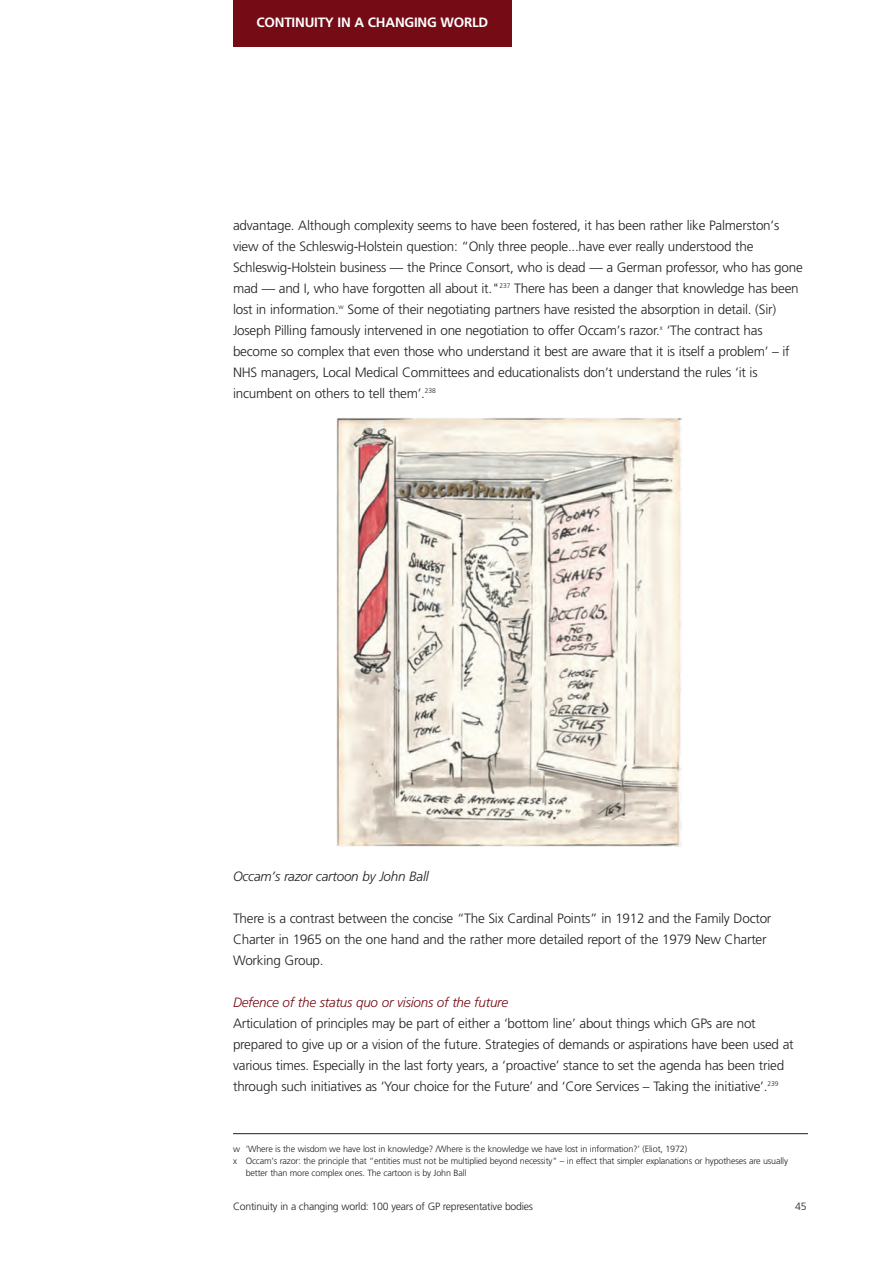
<style>
.page{position:relative;width:893px;height:1263px;background:#fff}
.page>*{position:absolute;margin:0;border:0;box-sizing:border-box;transform-origin:0 0}
.t1{font:300 13.5px/21px "Frutiger";letter-spacing:-.02em;color:#231f20}
.t2{font:italic 300 13.5px "Frutiger";letter-spacing:-.02em;color:#750c15}
.t3{font:italic 300 13.5px "Frutiger";letter-spacing:-.02em;color:#231f20}
.t4{font:700 13.5px "Frutiger";letter-spacing:-.02em;color:#fff}
.t5{font:300 10.5px "Frutiger";letter-spacing:-.025em;color:#231f20}
.t6{font:300 9px "Frutiger";letter-spacing:-.02em;color:#231f20}
</style>
<div class="page">
<div style="left:233px;top:0;width:279px;height:47px;background:#750c15"></div>
<img style="left:336px;top:417px;width:345px;height:430px">
<hr style="left:233px;top:1133px;width:575px;height:1px;background:#231f20">
<p class="t4" style="left:257px;top:17px;width:233px">CONTINUITY IN A CHANGING WORLD</p>
<p class="t1" style="left:233px;top:216px;width:571px">advantage. Although complexity seems to have been fostered, it has been rather like Palmerston’s view of the Schleswig-Holstein question: “Only three people...have ever really understood the Schleswig-Holstein business — the Prince Consort, who is dead — a German professor, who has gone mad — and I, who have forgotten all about it."<sup>237</sup> There has been a danger that knowledge has been lost in information.<sup>w</sup> Some of their negotiating partners have resisted the absorption in detail. (Sir)<br>Joseph Pilling famously intervened in one negotiation to offer Occam’s razor.<sup>x</sup> ‘The contract has become so complex that even those who understand it best are aware that it is itself a problem’ – if NHS managers, Local Medical Committees and educationalists don’t understand the rules ‘it is incumbent on others to tell them’.<sup>238</sup></p>
<p class="t3" style="left:233px;top:871px;width:197px">Occam’s razor cartoon by John Ball</p>
<p class="t1" style="left:233px;top:909px;width:540px">There is a contrast between the concise “The Six Cardinal Points” in 1912 and the Family Doctor<br>Charter in 1965 on the one hand and the rather more detailed report of the 1979 New Charter<br>Working Group.</p>
<p class="t2" style="left:233px;top:997px;width:277px">Defence of the status quo or visions of the future</p>
<p class="t1" style="left:233px;top:1014px;width:562px">Articulation of principles may be part of either a ‘bottom line’ about things which GPs are not prepared to give up or a vision of the future. Strategies of demands or aspirations have been used at various times. Especially in the last forty years, a ‘proactive’ stance to set the agenda has been tried through such initiatives as ‘Your choice for the Future’ and ‘Core Services – Taking the initiative’.<sup>239</sup></p>
<p class="t6" style="left:233px;top:1145px;width:456px">w ’Where is the wisdom we have lost in knowledge? /Where is the knowledge we have lost in information?’ (Eliot, 1972)</p>
<p class="t6" style="left:233px;top:1157px;width:557px">x Occam’s razor: the principle that “entities must not be multiplied beyond necessity" – in effect that simpler explanations or hypotheses are usually</p>
<p class="t6" style="left:246px;top:1169px;width:222px">better than more complex ones. The cartoon is by John Ball</p>
<p class="t5" style="left:233px;top:1202px;width:301px">Continuity in a changing world: 100 years of GP representative bodies</p>
<p class="t5" style="left:795px;top:1202px;width:13px">45</p>
</div>
